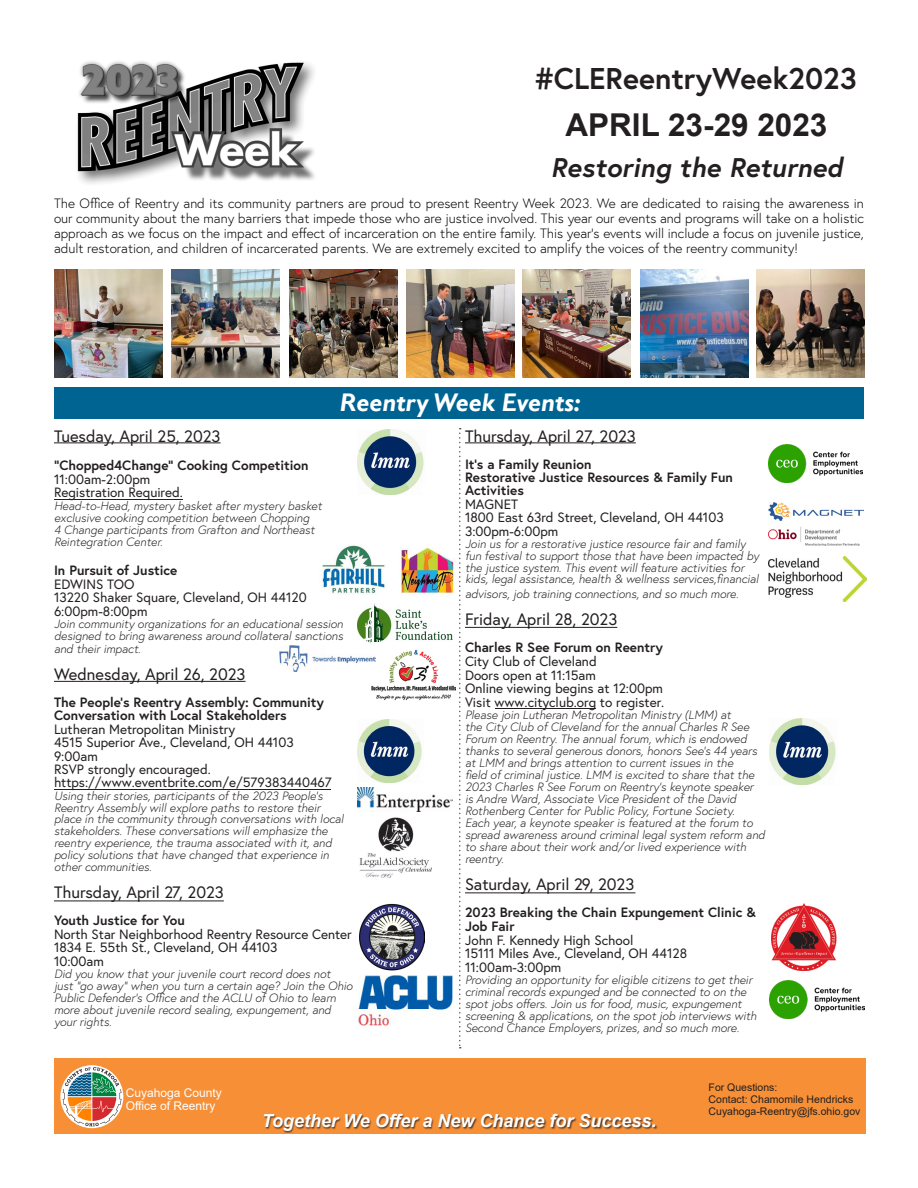
<style>
.page{position:relative;width:918px;height:1188px;background:#fff}
.page>*{position:absolute;margin:0;border:0;box-sizing:border-box;transform-origin:0 0}
.t1{font:700 31.5px "Arial";color:#231f20}
.t2{font:700 30px "Europa";color:#231f20}
.t3{font:italic 700 27px "Europa";letter-spacing:.01em;color:#231f20}
.t4{font:italic 700 25.5px "Gill Sans";color:#fff}
.t5{font:italic 700 18px "Arial";color:#fff}
.t6{font:16.5px "Europa";color:#231f20}
.t7{font:13.5px/13.5px "Europa";color:#231f20}
.t8{font:300 13.5px/15px "Europa";color:#000;text-align:justify}
.t9{font:700 13.5px/13.4px "Europa";color:#231f20}
.t10{font:italic 300 12px/12px "Europa";color:#231f20}
.t11{font:12px "Arial";color:#fff}
.t12{font:10.5px "Arial";color:#231f20}
.s1{font-weight:700}
.s2{font-weight:400}
</style>
<div class="page">
<hr style="left:465px;top:443px;width:171px;height:1px;background:#231f20">
<hr style="left:465px;top:627px;width:152px;height:1px;background:#231f20">
<hr style="left:465px;top:893px;width:170px;height:1px;background:#231f20">
<hr style="left:54px;top:443px;width:167px;height:1px;background:#231f20">
<hr style="left:54px;top:681px;width:192px;height:1px;background:#231f20">
<div style="left:54px;top:1059px;width:812px;height:75px;background:#f68f36"></div>
<div style="left:264px;top:1114px;width:394px;height:19px;background:#231f20;opacity:.75"></div>
<div style="left:54px;top:387px;width:810px;height:31px;background:#006493"></div>
<img style="left:77px;top:61px;width:238px;height:123px">
<img style="left:54px;top:269px;width:108px;height:108px">
<img style="left:171px;top:269px;width:108px;height:108px">
<img style="left:757px;top:269px;width:108px;height:108px">
<img style="left:640px;top:269px;width:108px;height:108px">
<img style="left:523px;top:269px;width:108px;height:108px">
<img style="left:406px;top:269px;width:108px;height:108px">
<img style="left:290px;top:269px;width:108px;height:108px">
<img style="left:322px;top:545px;width:64px;height:59px">
<img style="left:358px;top:430px;width:66px;height:64px">
<img style="left:358px;top:604px;width:94px;height:38px">
<img style="left:401px;top:547px;width:54px;height:47px">
<img style="left:357px;top:719px;width:65px;height:63px">
<img style="left:359px;top:817px;width:72px;height:61px">
<img style="left:357px;top:788px;width:95px;height:23px">
<img style="left:360px;top:903px;width:65px;height:68px">
<img style="left:358px;top:976px;width:94px;height:49px">
<img style="left:768px;top:557px;width:98px;height:44px">
<img style="left:768px;top:503px;width:96px;height:43px">
<img style="left:770px;top:719px;width:66px;height:65px">
<img style="left:771px;top:904px;width:66px;height:66px">
<svg style="left:459px;top:428px;width:2px;height:620px"></svg>
<img style="left:371px;top:650px;width:85px;height:51px">
<img style="left:280px;top:645px;width:96px;height:27px">
<svg style="left:60px;top:1065px;width:63px;height:63px"></svg>
<svg style="left:63px;top:1067px;width:59px;height:59px;background:#b89f83"></svg>
<img style="left:768px;top:444px;width:95px;height:38px">
<img style="left:770px;top:980px;width:95px;height:38px">
<hr style="left:495px;top:709px;width:101px;height:1px;background:#231f20">
<hr style="left:54px;top:499px;width:129px;height:1px;background:#231f20">
<hr style="left:54px;top:790px;width:277px;height:1px;background:#231f20">
<hr style="left:54px;top:901px;width:170px;height:1px;background:#231f20">
<p class="t2" style="left:535px;top:58px;width:324px">#CLEReentryWeek2023</p>
<p class="t1" style="left:565px;top:102px;width:264px">APRIL 23-29 2023</p>
<p class="t3" style="left:551px;top:149px;width:293px">Restoring the Returned</p>
<p class="t8" style="left:54px;top:196px;width:811px">The Office of Reentry and its community partners are proud to present Reentry Week 2023. We are dedicated to raising the awareness in our community about the many barriers that impede those who are justice involved. This year our events and programs will take on a holistic approach as we focus on the impact and effect of incarceration on the entire family. This year’s events will include a focus on juvenile justice, adult restoration, and children of incarcerated parents. We are extremely excited to amplify the voices of the reentry community!</p>
<p class="t4" style="left:340px;top:388px;width:242px">Reentry Week Events:</p>
<p class="t6" style="left:54px;top:425px;width:168px">Tuesday, April 25, 2023</p>
<p class="t7" style="left:54px;top:458px;width:256px"><span class="s1">“Chopped4Change” Cooking Competition<br></span>11:00am-2:00pm<br>Registration Required.</p>
<p class="t10" style="left:54px;top:499px;width:269px">Head-to-Head, mystery basket after mystery basket exclusive cooking competition between Chopping<br>4 Change participants from Grafton and Northeast Reintegration Center.</p>
<p class="t9" style="left:54px;top:563px;width:125px">In Pursuit of Justice</p>
<p class="t7" style="left:54px;top:577px;width:82px">EDWINS TOO</p>
<p class="t7" style="left:54px;top:590px;width:254px">13220 Shaker Square, Cleveland, OH 44120</p>
<p class="t7" style="left:54px;top:604px;width:95px">6:00pm-8:00pm</p>
<p class="t10" style="left:54px;top:617px;width:291px">Join community organizations for an educational session designed to bring awareness around collateral sanctions</p>
<p class="t10" style="left:54px;top:643px;width:88px">and their impact.</p>
<p class="t6" style="left:54px;top:664px;width:193px">Wednesday, April 26, 2023</p>
<p class="t7" style="left:54px;top:695px;width:279px"><span class="s1">The People’s Reentry Assembly: Community Conversation with Local Stakeholders </span>Lutheran Metropolitan Ministry<br>4515 Superior Ave., Cleveland, OH 44103<br>9:00am<br>RSVP strongly encouraged. https://www.eventbrite.com/e/579383440467</p>
<p class="t10" style="left:54px;top:789px;width:291px">Using their stories, participants of the 2023 People’s Reentry Assembly will explore paths to restore their place in the community through conversations with local stakeholders. These conversations will emphasize the reentry experience, the trauma associated with it, and policy solutions that have changed that experience in other communities.</p>
<p class="t6" style="left:54px;top:882px;width:171px">Thursday, April 27, 2023</p>
<p class="t7" style="left:54px;top:913px;width:299px"><span class="s1">Youth Justice for You<br></span>North Star Neighborhood Reentry Resource Center<br>1834 E. 55th St., Cleveland, OH 44103<br>10:00am</p>
<p class="t10" style="left:54px;top:968px;width:300px">Did you know that your juvenile court record does not just “go away” when you turn a certain age? Join the Ohio Public Defender’s Office and the ACLU of Ohio to learn more about juvenile record sealing, expungement, and your rights.</p>
<p class="t6" style="left:465px;top:425px;width:172px">Thursday, April 27, 2023</p>
<p class="t9" style="left:465px;top:457px;width:269px">It’s a Family Reunion<br>Restorative Justice Resources &amp; Family Fun<br>Activities<br><span class="s2">MAGNET<br>1800 East 63rd Street, Cleveland, OH 44103<br>3:00pm-6:00pm</span></p>
<p class="t10" style="left:465px;top:537px;width:296px">Join us for a restorative justice resource fair and family fun festival to support those that have been impacted by the justice system. This event will feature activities for kids, legal assistance, health &amp; wellness services,financial</p>
<p class="t10" style="left:465px;top:588px;width:275px">advisors, job training connections, and so much more.</p>
<p class="t6" style="left:465px;top:609px;width:154px">Friday, April 28, 2023</p>
<p class="t7" style="left:465px;top:641px;width:201px"><span class="s1">Charles R See Forum on Reentry<br></span>City Club of Cleveland<br>Doors open at 11:15am<br>Online viewing begins at 12:00pm<br>Visit www.cityclub.org to register.</p>
<p class="t10" style="left:465px;top:709px;width:302px">Please join Lutheran Metropolitan Ministry (LMM) at<br>the City Club of Cleveland for the annual Charles R See Forum on Reentry. The annual forum, which is endowed thanks to several generous donors, honors See’s 44 years at LMM and brings attention to current issues in the<br>field of criminal justice. LMM is excited to share that the 2023 Charles R See Forum on Reentry’s keynote speaker<br>is Andre Ward, Associate Vice President of the David Rothenberg Center for Public Policy, Fortune Society.<br>Each year, a keynote speaker is featured at the forum to spread awareness around criminal legal system reform and to share about their work and/or lived experience with reentry.</p>
<p class="t6" style="left:465px;top:874px;width:171px">Saturday, April 29, 2023</p>
<p class="t7" style="left:465px;top:905px;width:292px"><span class="s1">2023 Breaking the Chain Expungement Clinic &amp;<br>Job Fair<br></span>John F. Kennedy High School<br>15111 Miles Ave., Cleveland, OH 44128<br>11:00am-3:00pm</p>
<p class="t10" style="left:465px;top:974px;width:293px">Providing an opportunity for eligible citizens to get their criminal records expunged and be connected to on the spot jobs offers. Join us for food, music, expungement screening &amp; applications, on the spot job interviews with Second Chance Employers, prizes, and so much more.</p>
<p class="t11" style="left:126px;top:1084px;width:98px">Cuyahoga County</p>
<p class="t11" style="left:126px;top:1098px;width:91px">Office of Reentry</p>
<p class="t5" style="left:262px;top:1109px;width:396px">Together We Offer a New Chance for Success.</p>
<p class="t12" style="left:709px;top:1080px;width:70px">For Questions:</p>
<p class="t12" style="left:709px;top:1092px;width:146px">Contact: Chamomile Hendricks</p>
<p class="t12" style="left:709px;top:1104px;width:153px">Cuyahoga-Reentry@jfs.ohio.gov</p>
</div>
